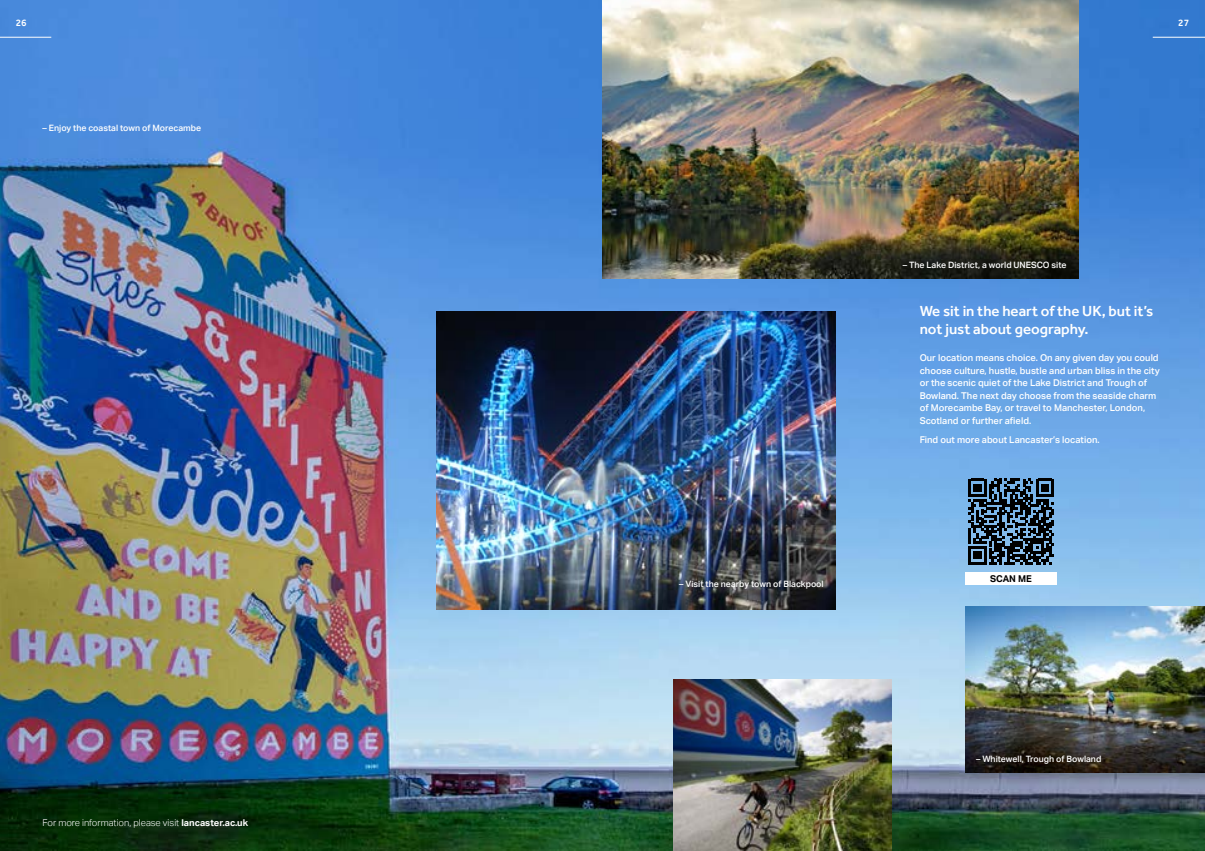
<style>
.page{position:relative;width:1205px;height:851px;background:#fff}
.page>*{position:absolute;margin:0;border:0;box-sizing:border-box;transform-origin:0 0}
.Intro_Paragraph_-_White{font:500 15px/18.8px "Effra";color:#fff}
.t1{font:500 10px "Effra";color:#fff}
.Body_Copy_-_White{font:500 9.38px/12.5px "Aktiv Grotesk";color:#fff}
.t2{font:300 9.38px "Aktiv Grotesk";color:#fff}
.t3{font:700 9.38px "Aktiv Grotesk";letter-spacing:-.005em;color:#000}
.t4{font:500 8.75px "Aktiv Grotesk";color:#fff}
.s1{font-weight:700}
</style>
<div class="page">
<img style="left:0;top:0;width:1205px;height:850px">
<hr style="left:1153px;top:37px;width:52px;height:1px;background:#fff">
<hr style="left:0;top:37px;width:51px;height:1px;background:#fff">
<img style="left:602px;top:0;width:476px;height:278px">
<svg style="left:968px;top:478px;width:86px;height:86px;background:#31475a"></svg>
<div style="left:965px;top:572px;width:92px;height:12px;background:#fff"></div>
<img style="left:437px;top:311px;width:398px;height:298px">
<img style="left:965px;top:606px;width:240px;height:166px">
<img style="left:673px;top:679px;width:218px;height:171px">
<p class="t1" style="left:16px;top:17px;width:12px">26</p>
<p class="t1" style="left:1178px;top:17px;width:12px">27</p>
<p class="t4" style="left:43px;top:123px;width:160px">– Enjoy the coastal town of Morecambe</p>
<p class="t2" style="left:43px;top:816px;width:207px">For more information, please visit <span class="s1">lancaster.ac.uk</span></p>
<p class="t4" style="left:679px;top:579px;width:146px">– Visit the nearby town of Blackpool</p>
<p class="t4" style="left:903px;top:259px;width:165px">– The Lake District, a world UNESCO site</p>
<h1 class="Intro_Paragraph_-_White" style="left:919px;top:301px;width:235px">We sit in the heart of the UK, but it’s not just about geography.</h1>
<p class="Body_Copy_-_White" style="left:919px;top:351px;width:242px">Our location means choice. On any given day you could choose culture, hustle, bustle and urban bliss in the city or the scenic quiet of the Lake District and Trough of Bowland. The next day choose from the seaside charm of Morecambe Bay, or travel to Manchester, London, Scotland or further afield.</p>
<p class="Body_Copy_-_White" style="left:919px;top:433px;width:182px">Find out more about Lancaster’s location.</p>
<p class="t3" style="left:990px;top:573px;width:43px">SCAN ME</p>
<p class="t4" style="left:976px;top:754px;width:127px">– Whitewell, Trough of Bowland</p>
</div>
